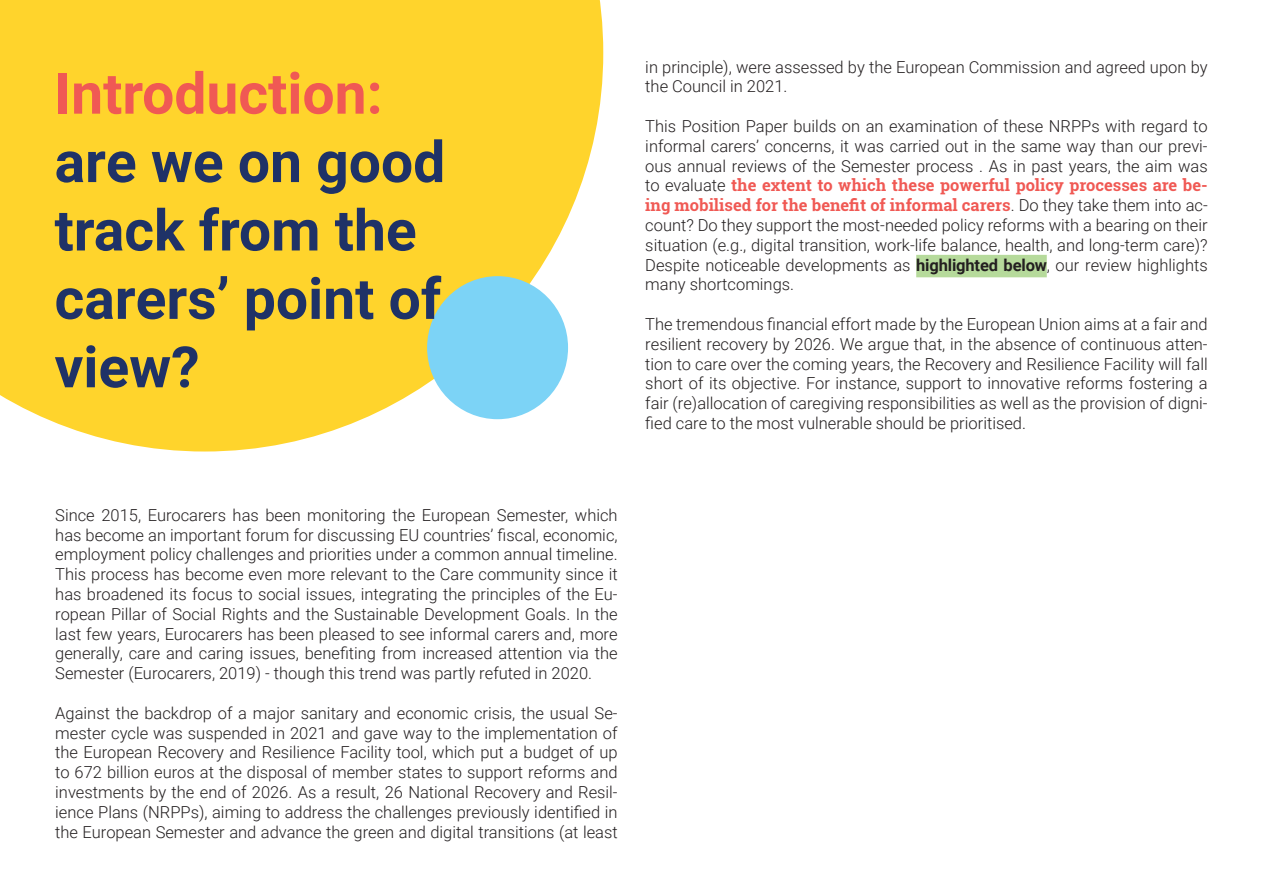
<style>
.page{position:relative;width:1263px;height:893px;background:#fff}
.page>*{position:absolute;margin:0;border:0;box-sizing:border-box;transform-origin:0 0}
.t1{font:700 57px/68.4px "Roboto";color:#1f3267}
.t2{font:700 57px "Roboto";color:#f05954}
.t3{font:300 16.5px/19.8px "Roboto";color:#231f20;text-align:justify}
.t4{font:700 16.5px/19.8px "Roboto Slab";color:#f05954}
.s1{font-family:"Roboto";font-weight:300;color:#231f20}
.s2{font-weight:700}
</style>
<div class="page">
<svg style="left:0;top:0;width:603px;height:451px;background:#fed841"></svg>
<div style="left:427px;top:276px;width:141px;height:143px;background:#7cd3f6;border-radius:50%"></div>
<div style="left:916px;top:255px;width:131px;height:22px;background:#b6da9b"></div>
<h1 class="t2" style="left:55px;top:53px;width:330px">Introduction:</h1>
<h1 class="t1" style="left:55px;top:125px;width:392px">are we on good track from the carers’ point of view?</h1>
<p class="t3" style="left:645px;top:56px;width:564px">in principle), were assessed by the European Commission and agreed upon by the Council in 2021.</p>
<p class="t3" style="left:645px;top:116px;width:564px">This Position Paper builds on an examination of these NRPPs with regard to informal carers’ concerns, it was carried out in the same way than our previ&shy;ous annual reviews of the Semester process . As in past years, the aim was</p>
<p class="t4" style="left:645px;top:175px;width:564px"><span class="s1">to evaluate</span> the extent to which these powerful policy processes are be&shy;ing mobilised for the benefit of informal carers<span class="s1">. Do they take them into ac-</span></p>
<p class="t3" style="left:645px;top:215px;width:564px">count? Do they support the most-needed policy reforms with a bearing on their situation (e.g., digital transition, work-life balance, health, and long-term care)?<br>Despite noticeable developments as <span class="s2">highlighted below</span>, our review highlights many shortcomings.</p>
<p class="t3" style="left:645px;top:314px;width:564px">The tremendous financial effort made by the European Union aims at a fair and resilient recovery by 2026. We argue that, in the absence of continuous atten&shy;tion to care over the coming years, the Recovery and Resilience Facility will fall short of its objective. For instance, support to innovative reforms fostering a fair (re)allocation of caregiving responsibilities as well as the provision of digni&shy;fied care to the most vulnerable should be prioritised.</p>
<p class="t3" style="left:55px;top:504px;width:564px">Since 2015, Eurocarers has been monitoring the European Semester, which has become an important forum for discussing EU countries’ fiscal, economic, employment policy challenges and priorities under a common annual timeline.<br>This process has become even more relevant to the Care community since it has broadened its focus to social issues, integrating the principles of the Eu&shy;ropean Pillar of Social Rights and the Sustainable Development Goals. In the last few years, Eurocarers has been pleased to see informal carers and, more generally, care and caring issues, benefiting from increased attention via the Semester (Eurocarers, 2019) - though this trend was partly refuted in 2020.</p>
<p class="t3" style="left:55px;top:702px;width:564px">Against the backdrop of a major sanitary and economic crisis, the usual Se&shy;mester cycle was suspended in 2021 and gave way to the implementation of the European Recovery and Resilience Facility tool, which put a budget of up to 672 billion euros at the disposal of member states to support reforms and investments by the end of 2026. As a result, 26 National Recovery and Resil&shy;ience Plans (NRPPs), aiming to address the challenges previously identified in the European Semester and advance the green and digital transitions (at least</p>
</div>
